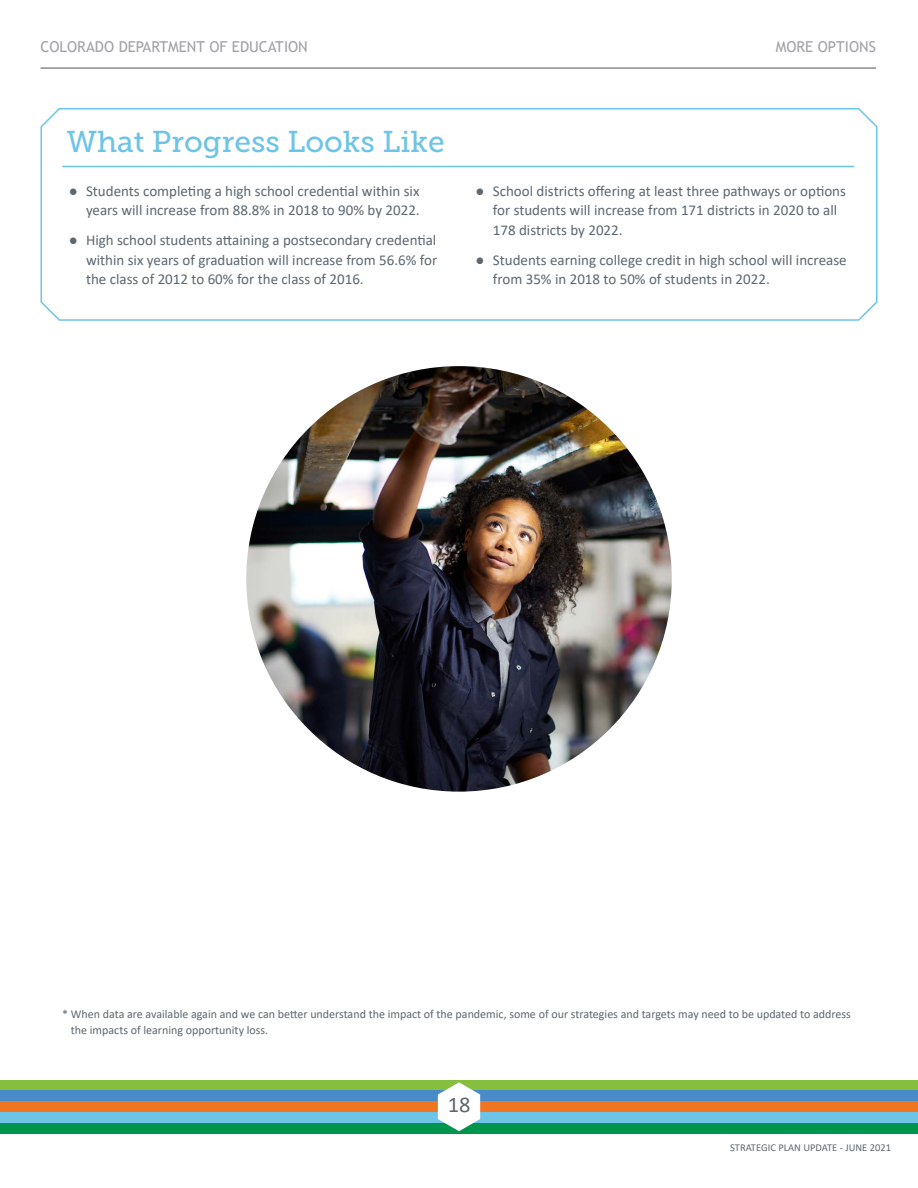
<style>
.page{position:relative;width:918px;height:1188px;background:#fff}
.page>*{position:absolute;margin:0;border:0;box-sizing:border-box;transform-origin:0 0}
.t1{font:30px "Museo Slab 500";color:#6ec4e7}
.t2{font:22.5px "Calibri";color:#5d6770}
.t3{font:15px/19.5px "Calibri";color:#5d6770}
.t4{font:15px "Trebuchet MS";color:#a1a2a8}
.t5{font:12px/16.5px "Calibri";color:#5d6770}
.t6{font:10.5px "Calibri";color:#5d6770}
</style>
<div class="page">
<hr style="left:40px;top:68px;width:836px;height:1px;background:#5d6770">
<div style="left:0;top:1080px;width:918px;height:11px;background:#86be40"></div>
<div style="left:0;top:1091px;width:918px;height:10px;background:#498bc9"></div>
<div style="left:0;top:1101px;width:918px;height:11px;background:#ee7622"></div>
<div style="left:0;top:1112px;width:918px;height:11px;background:#6ec4e7"></div>
<div style="left:0;top:1123px;width:918px;height:11px;background:#00954c"></div>
<svg style="left:438px;top:1082px;width:42px;height:49px"></svg>
<svg style="left:40px;top:108px;width:838px;height:213px"></svg>
<img style="left:246px;top:366px;width:426px;height:426px;border-radius:213px">
<p class="t4" style="left:40px;top:37px;width:269px">COLORADO DEPARTMENT OF EDUCATION</p>
<h1 class="t1" style="left:67px;top:125px;width:379px">What Progress Looks Like</h1>
<p class="t3" style="left:69px;top:180px;width:353px;text-align:right">● Students completing a high school credential within six years will increase from 88.8% in 2018 to 90% by 2022.</p>
<p class="t3" style="left:86px;top:230px;width:353px;text-align:justify;text-indent:-17px">● High school students attaining a postsecondary credential within six years of graduation will increase from 56.6% for the class of 2012 to 60% for the class of 2016.</p>
<p class="t4" style="left:776px;top:37px;width:102px">MORE OPTIONS</p>
<p class="t3" style="left:493px;top:180px;width:355px;text-indent:-17px">● School districts offering at least three pathways or options for students will increase from 171 districts in 2020 to all<br>178 districts by 2022.</p>
<p class="t3" style="left:493px;top:250px;width:355px;text-indent:-17px">● Students earning college credit in high school will increase from 35% in 2018 to 50% of students in 2022.</p>
<p class="t5" style="left:71px;top:1005px;width:781px;text-indent:-9px">* When data are available again and we can better understand the impact of the pandemic, some of our strategies and targets may need to be updated to address the impacts of learning opportunity loss.</p>
<h2 class="t2" style="left:448px;top:1089px;width:24px">18</h2>
<p class="t6" style="left:730px;top:1140px;width:162px">STRATEGIC PLAN UPDATE - JUNE 2021</p>
</div>
